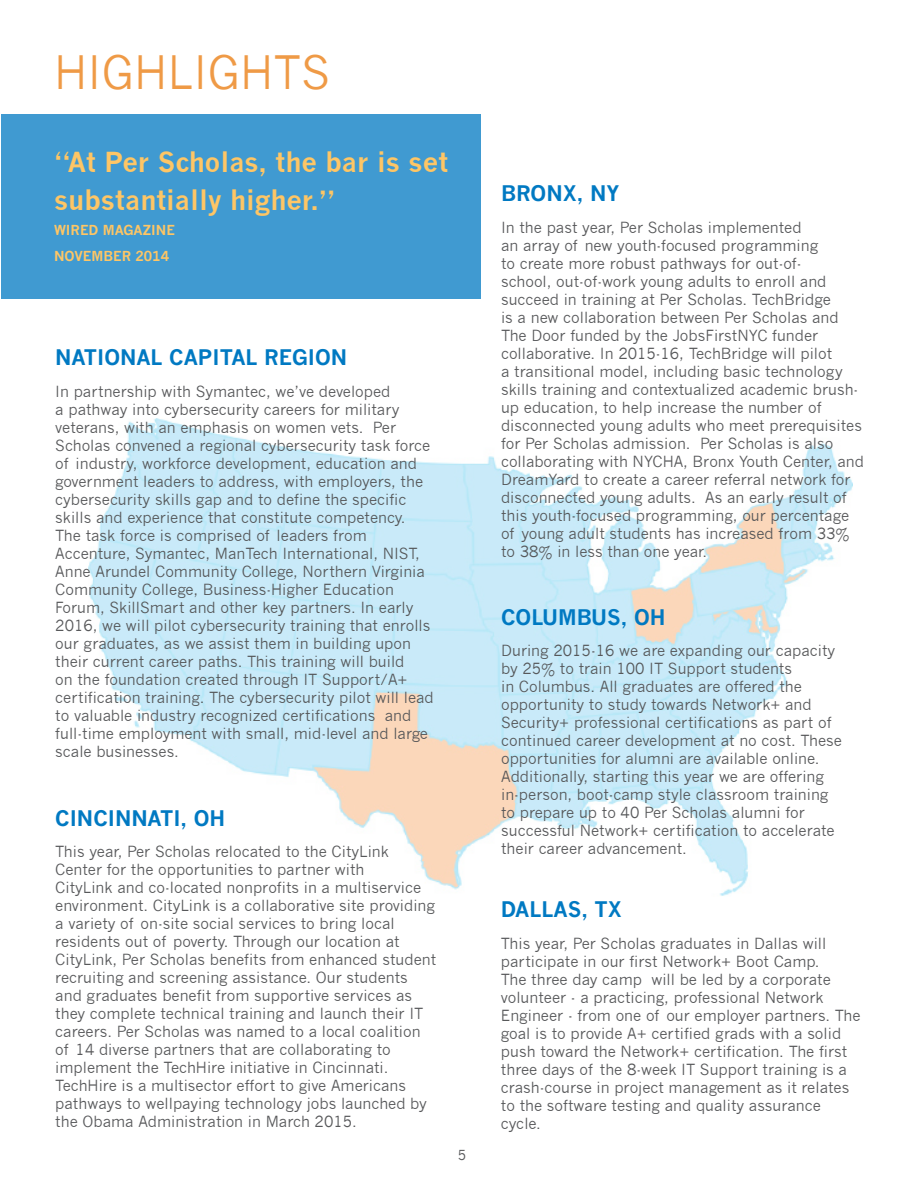
<style>
.page{position:relative;width:918px;height:1188px;background:#fff}
.page>*{position:absolute;margin:0;border:0;box-sizing:border-box;transform-origin:0 0}
.t1{font:45px "News Gothic";color:#ef9a46}
.t2{font:700 27px/37.5px "News Gothic";color:#fec666}
.t3{font:700 21px "News Gothic";color:#0079c2}
.t4{font:15px/18px "News Gothic";color:#57585a}
.t5{font:700 13.5px/25.5px "News Gothic";color:#fec666}
.t6{font:13.5px "News Gothic";color:#57585a}
</style>
<div class="page">
<div style="left:1px;top:114px;width:480px;height:185px;background:#409ad1"></div>
<img style="left:88px;top:418px;width:765px;height:478px">
<h1 class="t1" style="left:54px;top:45px;width:278px">HIGHLIGHTS</h1>
<h2 class="t2" style="left:54px;top:143px;width:396px">“At Per Scholas, the bar is set substantially higher.”</h2>
<p class="t5" style="left:54px;top:218px;width:122px">WIRED MAGAZINE<br>NOVEMBER 2014</p>
<h3 class="t3" style="left:55px;top:345px;width:294px">NATIONAL CAPITAL REGION</h3>
<p class="t4" style="left:55px;top:382px;width:380px">In partnership with Symantec, we’ve developed<br>a pathway into cybersecurity careers for military veterans, with an emphasis on women vets. Per Scholas convened a regional cybersecurity task force of industry, workforce development, education and government leaders to address, with employers, the cybersecurity skills gap and to define the specific skills and experience that constitute competency.<br>The task force is comprised of leaders from Accenture, Symantec, ManTech International, NIST, Anne Arundel Community College, Northern Virginia Community College, Business-Higher Education Forum, SkillSmart and other key partners. In early 2016, we will pilot cybersecurity training that enrolls our graduates, as we assist them in building upon their current career paths. This training will build<br>on the foundation created through IT Support/A+ certification training. The cybersecurity pilot will lead to valuable industry recognized certifications and full-time employment with small, mid-level and large scale businesses.</p>
<h3 class="t3" style="left:55px;top:805px;width:171px">CINCINNATI, OH</h3>
<p class="t4" style="left:55px;top:843px;width:382px">This year, Per Scholas relocated to the CityLink Center for the opportunities to partner with<br>CityLink and co-located nonprofits in a multiservice environment. CityLink is a collaborative site providing a variety of on-site social services to bring local residents out of poverty. Through our location at CityLink, Per Scholas benefits from enhanced student recruiting and screening assistance. Our students and graduates benefit from supportive services as they complete technical training and launch their IT careers. Per Scholas was named to a local coalition of 14 diverse partners that are collaborating to implement the TechHire initiative in Cincinnati.<br>TechHire is a multisector effort to give Americans pathways to wellpaying technology jobs launched by the Obama Administration in March 2015.</p>
<p class="t6" style="left:458px;top:1147px;width:10px">5</p>
<h3 class="t3" style="left:501px;top:181px;width:120px">BRONX, NY</h3>
<p class="t4" style="left:501px;top:218px;width:364px">In the past year, Per Scholas implemented<br>an array of new youth-focused programming<br>to create more robust pathways for out-of-<br>school, out-of-work young adults to enroll and succeed in training at Per Scholas. TechBridge<br>is a new collaboration between Per Scholas and The Door funded by the JobsFirstNYC funder collaborative. In 2015-16, TechBridge will pilot<br>a transitional model, including basic technology skills training and contextualized academic brush&shy;up education, to help increase the number of disconnected young adults who meet prerequisites for Per Scholas admission. Per Scholas is also collaborating with NYCHA, Bronx Youth Center, and DreamYard to create a career referral network for disconnected young adults. As an early result of this youth-focused programming, our percentage of young adult students has increased from 33% to 38% in less than one year.</p>
<h3 class="t3" style="left:501px;top:604px;width:166px">COLUMBUS, OH</h3>
<p class="t4" style="left:501px;top:642px;width:342px">During 2015-16 we are expanding our capacity by 25% to train 100 IT Support students<br>in Columbus. All graduates are offered the opportunity to study towards Network+ and Security+ professional certifications as part of continued career development at no cost. These opportunities for alumni are available online.<br>Additionally, starting this year we are offering in-person, boot-camp style classroom training to prepare up to 40 Per Scholas alumni for successful Network+ certification to accelerate their career advancement.</p>
<h3 class="t3" style="left:501px;top:897px;width:123px">DALLAS, TX</h3>
<p class="t4" style="left:501px;top:934px;width:361px">This year, Per Scholas graduates in Dallas will participate in our first Network+ Boot Camp.<br>The three day camp will be led by a corporate volunteer - a practicing, professional Network Engineer - from one of our employer partners. The goal is to provide A+ certified grads with a solid push toward the Network+ certification. The first three days of the 8-week IT Support training is a crash-course in project management as it relates to the software testing and quality assurance cycle.</p>
</div>
